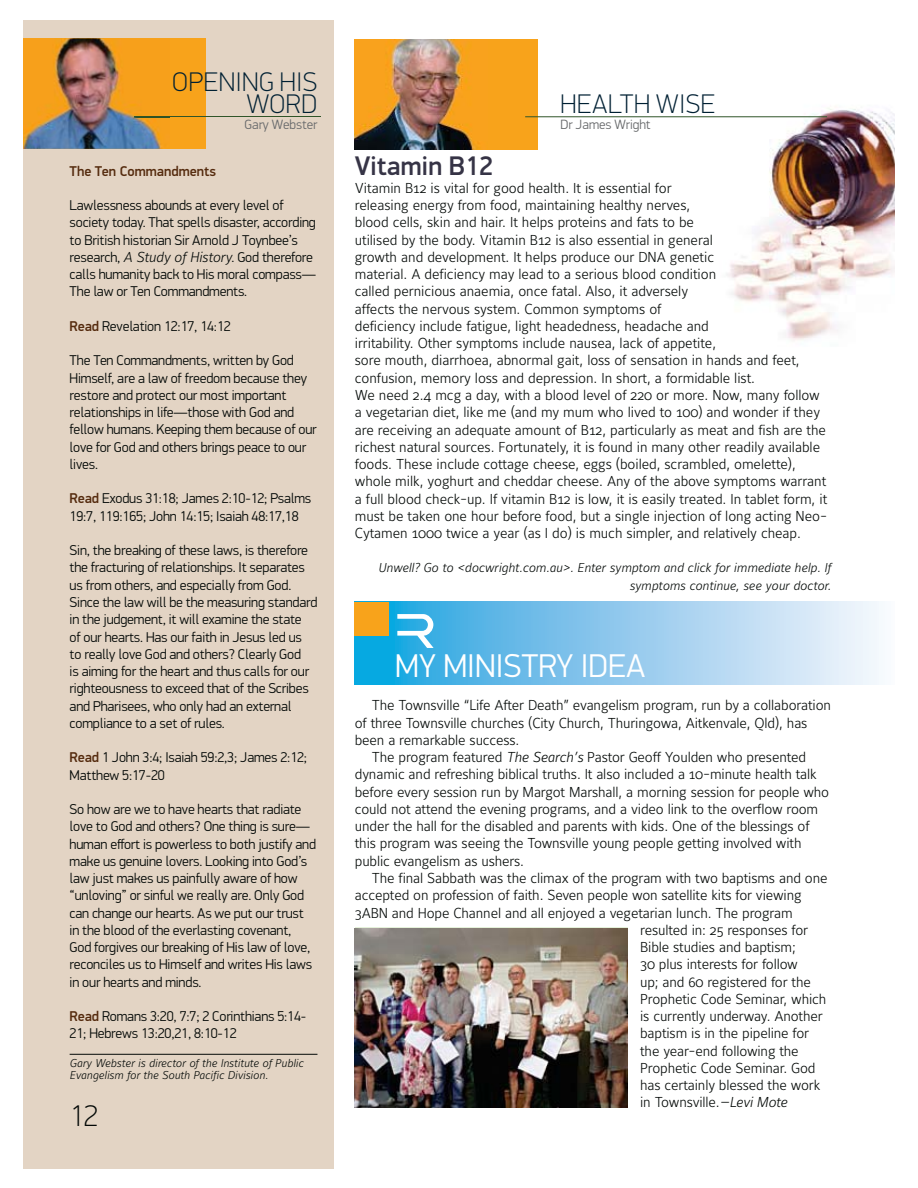
<style>
.page{position:relative;width:918px;height:1188px;background:#fff}
.page>*{position:absolute;margin:0;border:0;box-sizing:border-box;transform-origin:0 0}
.t1{font:300 33px "PF Din Display Pro";color:#fff}
.t2{font:100 30px "PF Din Display Pro";color:#030806}
.t3{font:100 27px/22.5px "PF Din Display Pro";letter-spacing:.02em;color:#002033;text-align:right}
.t4{font:500 27px "PF Din Display Pro";color:#363446}
.t5{font:300 14.25px/17.2px "Maurea";letter-spacing:-.01em;color:#030806}
.t6{font:300 14.25px/17.2px "PF Din Display Pro";letter-spacing:-.01em;color:#030806}
.t7{font:500 14.25px "PF Din Display Pro";color:#552b0e}
.t8{font:300 13.5px "PF Din Display Pro";color:#67696b}
.t9{font:italic 300 12.75px/17.2px "Maurea";color:#030806;text-align:right}
.t10{font:italic 300 11.25px/12px "Maurea";color:#030806}
.s1{font-family:"Maurea";font-style:italic}
.s2{font-weight:500;color:#552b0e}
.s3{font-style:italic}
</style>
<div class="page">
<div style="left:23px;top:20px;width:311px;height:1148px;background:#e3d4c4"></div>
<div style="left:355px;top:39px;width:183px;height:111px;background:#f8a31b"></div>
<img style="left:719px;top:108px;width:176px;height:232px">
<hr style="left:525px;top:116px;width:302px;height:1px;background:#305528">
<div style="left:23px;top:38px;width:183px;height:111px;background:#f8a31b"></div>
<hr style="left:134px;top:116px;width:186px;height:1px;background:#305528">
<img style="left:23px;top:38px;width:147px;height:111px">
<img style="left:134px;top:116px;width:36px;height:1px">
<hr style="left:70px;top:1054px;width:247px;height:1px;background:#030806">
<svg style="left:355px;top:602px;width:524px;height:83px;background:#8fcbed"></svg>
<div style="left:355px;top:602px;width:34px;height:34px;background:#f8a31b"></div>
<svg style="left:397px;top:614px;width:37px;height:34px"></svg>
<img style="left:355px;top:39px;width:121px;height:111px">
<img style="left:355px;top:928px;width:272px;height:179px">
<h3 class="t3" style="left:172px;top:70px;width:146px">OPENING HIS<br>WORD</h3>
<p class="t8" style="left:245px;top:120px;width:74px">Gary Webster</p>
<p class="t7" style="left:70px;top:165px;width:148px">The Ten Commandments</p>
<p class="t6" style="left:70px;top:198px;width:248px">Lawlessness abounds at every level of society today. That spells disaster, according to British historian Sir Arnold J Toynbee’s research, <span class="s1">A Study of History</span>. God therefore calls humanity back to His moral compass— The law or Ten Commandments.</p>
<p class="t6" style="left:70px;top:318px;width:163px"><span class="s2">Read</span> Revelation 12:17, 14:12</p>
<p class="t6" style="left:70px;top:353px;width:249px">The Ten Commandments, written by God Himself, are a law of freedom because they restore and protect our most important relationships in life—those with God and fellow humans. Keeping them because of our love for God and others brings peace to our lives.</p>
<p class="t6" style="left:70px;top:491px;width:243px"><span class="s2">Read</span> Exodus 31:18; James 2:10-12; Psalms<br>19:7, 119:165; John 14:15; Isaiah 48:17,18</p>
<p class="t6" style="left:70px;top:543px;width:249px">Sin, the breaking of these laws, is therefore the fracturing of relationships. It separates us from others, and especially from God.<br>Since the law will be the measuring standard in the judgement, it will examine the state<br>of our hearts. Has our faith in Jesus led us<br>to really love God and others? Clearly God<br>is aiming for the heart and thus calls for our righteousness to exceed that of the Scribes and Pharisees, who only had an external compliance to a set of rules.</p>
<p class="t6" style="left:70px;top:750px;width:239px"><span class="s2">Read</span> 1 John 3:4; Isaiah 59:2,3; James 2:12;<br>Matthew 5:17-20</p>
<p class="t6" style="left:70px;top:802px;width:248px">So how are we to have hearts that radiate love to God and others? One thing is sure— human effort is powerless to both justify and make us genuine lovers. Looking into God’s law just makes us painfully aware of how “unloving” or sinful we really are. Only God can change our hearts. As we put our trust in the blood of the everlasting covenant, God forgives our breaking of His law of love, reconciles us to Himself and writes His laws in our hearts and minds.</p>
<p class="t6" style="left:70px;top:1009px;width:238px"><span class="s2">Read</span> Romans 3:20, 7:7; 2 Corinthians 5:14-<br>21; Hebrews 13:20,21, 8:10-12</p>
<p class="t10" style="left:70px;top:1058px;width:235px">Gary Webster is director of the Institute of Public<br>Evangelism for the South Pacific Division.</p>
<h2 class="t2" style="left:70px;top:1098px;width:30px">12</h2>
<h3 class="t3" style="left:561px;top:92px;width:156px">HEALTH WISE</h3>
<p class="t8" style="left:560px;top:119px;width:92px">Dr James Wright</p>
<h3 class="t4" style="left:355px;top:156px;width:140px">Vitamin B12</h3>
<p class="t5" style="left:355px;top:180px;width:474px">Vitamin B12 is vital for good health. It is essential for<br>releasing energy from food, maintaining healthy nerves,<br>blood cells, skin and hair. It helps proteins and fats to be<br>utilised by the body. Vitamin B12 is also essential in general<br>growth and development. It helps produce our DNA genetic<br>material. A deficiency may lead to a serious blood condition<br>called pernicious anaemia, once fatal. Also, it adversely<br>affects the nervous system. Common symptoms of<br>deficiency include fatigue, light headedness, headache and<br>irritability. Other symptoms include nausea, lack of appetite,<br>sore mouth, diarrhoea, abnormal gait, loss of sensation in hands and feet, confusion, memory loss and depression. In short, a formidable list.<br>We need 2.4 mcg a day, with a blood level of 220 or more. Now, many follow a vegetarian diet, like me (and my mum who lived to 100) and wonder if they are receiving an adequate amount of B12, particularly as meat and fish are the richest natural sources. Fortunately, it is found in many other readily available foods. These include cottage cheese, eggs (boiled, scrambled, omelette), whole milk, yoghurt and cheddar cheese. Any of the above symptoms warrant a full blood check-up. If vitamin B12 is low, it is easily treated. In tablet form, it must be taken one hour before food, but a single injection of long acting Neo-Cytamen 1000 twice a year (as I do) is much simpler, and relatively cheap.</p>
<p class="t9" style="left:378px;top:560px;width:454px">Unwell? Go to &lt;docwright.com.au&gt;. Enter symptom and click for immediate help. If symptoms continue, see your doctor.</p>
<h1 class="t1" style="left:395px;top:653px;width:252px">MY MINISTRY IDEA</h1>
<p class="t5" style="left:372px;top:698px;width:461px">The Townsville “Life After Death” evangelism program, run by a collaboration</p>
<p class="t5" style="left:355px;top:715px;width:454px">of three Townsville churches (City Church, Thuringowa, Aitkenvale, Qld), has</p>
<p class="t5" style="left:355px;top:732px;width:166px">been a remarkable success.</p>
<p class="t5" style="left:372px;top:750px;width:436px">The program featured <span class="s3">The Search’s</span> Pastor Geoff Youlden who presented</p>
<p class="t5" style="left:355px;top:767px;width:464px">dynamic and refreshing biblical truths. It also included a 10-minute health talk</p>
<p class="t5" style="left:355px;top:784px;width:476px">before every session run by Margot Marshall, a morning session for people who</p>
<p class="t5" style="left:355px;top:801px;width:465px">could not attend the evening programs, and a video link to the overflow room</p>
<p class="t5" style="left:355px;top:819px;width:456px">under the hall for the disabled and parents with kids. One of the blessings of</p>
<p class="t5" style="left:355px;top:836px;width:448px">this program was seeing the Townsville young people getting involved with</p>
<p class="t5" style="left:355px;top:853px;width:171px">public evangelism as ushers.</p>
<p class="t5" style="left:372px;top:870px;width:457px">The final Sabbath was the climax of the program with two baptisms and one</p>
<p class="t5" style="left:355px;top:888px;width:448px">accepted on profession of faith. Seven people won satellite kits for viewing</p>
<p class="t5" style="left:355px;top:905px;width:439px">3ABN and Hope Channel and all enjoyed a vegetarian lunch. The program</p>
<p class="t5" style="left:640px;top:922px;width:169px">resulted in: 25 responses for</p>
<p class="t5" style="left:640px;top:939px;width:157px">Bible studies and baptism;</p>
<p class="t5" style="left:640px;top:957px;width:159px">30 plus interests for follow</p>
<p class="t5" style="left:640px;top:974px;width:172px">up; and 60 registered for the</p>
<p class="t5" style="left:640px;top:991px;width:188px">Prophetic Code Seminar, which</p>
<p class="t5" style="left:640px;top:1008px;width:184px">is currently underway. Another</p>
<p class="t5" style="left:640px;top:1026px;width:171px">baptism is in the pipeline for</p>
<p class="t5" style="left:640px;top:1043px;width:160px">the year-end following the</p>
<p class="t5" style="left:640px;top:1060px;width:177px">Prophetic Code Seminar. God</p>
<p class="t5" style="left:640px;top:1077px;width:182px">has certainly blessed the work</p>
<p class="t5" style="left:640px;top:1095px;width:149px">in Townsville.<span class="s3">—Levi Mote</span></p>
</div>
